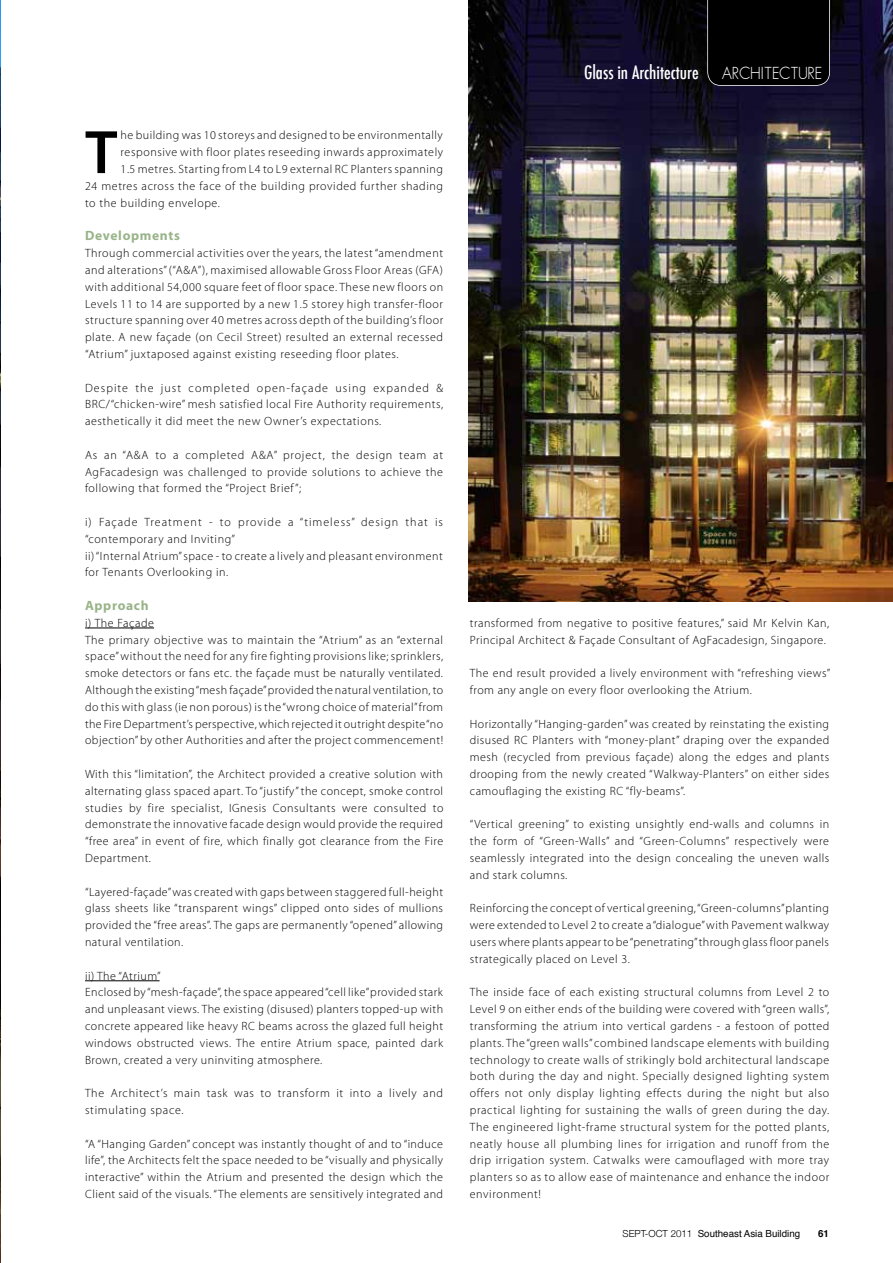
<style>
.page{position:relative;width:893px;height:1263px;background:#fff}
.page>*{position:absolute;margin:0;border:0;box-sizing:border-box;transform-origin:0 0}
.t1{font:600 61.8px "Myriad Pro";color:#000}
.t2{font:500 condensed 18px "Futura";color:#fff}
.t3{font:300 16.5px "Futura";color:#fff;scale:.95 1}
.t4{font:700 13.5px "Myriad Pro";letter-spacing:.05em;color:#9ab489}
.t5{font:300 12px/16.8px "Myriad Pro";letter-spacing:.04em;color:#000;text-align:justify}
.t6{font:300 12px/16.8px "Myriad Pro";letter-spacing:.06em;color:#000}
.t7{font:9.75px "Helvetica";color:#000}
.t8{font:700 9.75px "Helvetica";color:#000}
.s1{font-family:"Helvetica Neue";font-weight:300}
</style>
<div class="page">
<img style="left:0;top:0;width:1px;height:1263px">
<hr style="left:0;top:984px;width:1px;height:198px;background:#000">
<img style="left:469px;top:0;width:424px;height:602px">
<div style="left:707px;top:0;width:123px;height:86px;background:#000"></div>
<hr style="left:85px;top:628px;width:69px;height:1px;background:#000">
<hr style="left:85px;top:980px;width:75px;height:1px;background:#000">
<h1 class="t1" style="left:85px;top:116px;width:34px">T</h1>
<p class="t5" style="left:121px;top:128px;width:324px">he building was 10 storeys and designed to be environmentally</p>
<p class="t5" style="left:121px;top:145px;width:324px">responsive with floor plates reseeding inwards approximately</p>
<p class="t5" style="left:121px;top:162px;width:324px">1.5 metres. Starting from L4 to L9 external RC Planters spanning</p>
<p class="t5" style="left:85px;top:178px;width:359px">24 metres across the face of the building provided further shading</p>
<p class="t5" style="left:85px;top:195px;width:136px">to the building envelope.</p>
<p class="t4" style="left:85px;top:231px;width:96px">Developments</p>
<p class="t5" style="left:85px;top:246px;width:360px">Through commercial activities over the years, the latest “amendment and alterations” (“A&amp;A”), maximised allowable Gross Floor Areas (GFA) with additional 54,000 square feet of floor space. These new floors on Levels 11 to 14 are supported by a new 1.5 storey high transfer-floor structure spanning over 40 metres across depth of the building’s floor plate. A new façade (on Cecil Street) resulted an external recessed “Atrium” juxtaposed against existing reseeding floor plates.</p>
<p class="t5" style="left:85px;top:380px;width:360px">Despite the just completed open-façade using expanded &amp; BRC/“chicken-wire” mesh satisfied local Fire Authority requirements, aesthetically it did meet the new Owner’s expectations.</p>
<p class="t5" style="left:85px;top:447px;width:360px">As an “A&amp;A to a completed A&amp;A” project, the design team at AgFacadesign was challenged to provide solutions to achieve the following that formed the “Project Brief”;</p>
<p class="t5" style="left:85px;top:514px;width:360px;text-align:left">i) Façade Treatment - to provide a “timeless” design that is “contemporary and Inviting”<br>ii) “Internal Atrium” space - to create a lively and pleasant environment for Tenants Overlooking in.</p>
<p class="t4" style="left:85px;top:600px;width:65px">Approach</p>
<p class="t5" style="left:85px;top:615px;width:360px;text-align:left">i) The Façade<br>The primary objective was to maintain the “Atrium” as an “external space” without the need for any fire fighting provisions like; sprinklers, smoke detectors or fans etc. the façade must be naturally ventilated.<br>Although the existing “mesh façade” provided the natural ventilation, to do this with glass (ie non porous) is the “wrong choice of material” from the Fire Department’s perspective, which rejected it outright despite “no objection” by other Authorities and after the project commencement!</p>
<p class="t5" style="left:85px;top:766px;width:360px">With this “limitation”, the Architect provided a creative solution with alternating glass spaced apart. To “justify” the concept, smoke control studies by fire specialist, IGnesis Consultants were consulted to demonstrate the innovative facade design would provide the required “free area” in event of fire, which finally got clearance from the Fire Department.</p>
<p class="t5" style="left:85px;top:884px;width:360px">“Layered-façade” was created with gaps between staggered full-height glass sheets like “transparent wings” clipped onto sides of mullions provided the “free areas”. The gaps are permanently “opened” allowing natural ventilation.</p>
<p class="t5" style="left:85px;top:968px;width:360px;text-align:left">ii) The “Atrium”<br>Enclosed by “mesh-façade”, the space appeared “cell like” provided stark and unpleasant views. The existing (disused) planters topped-up with concrete appeared like heavy RC beams across the glazed full height windows obstructed views. The entire Atrium space, painted dark Brown, created a very uninviting atmosphere.</p>
<p class="t6" style="left:85px;top:1086px;width:360px">The Architect’s main task was to transform it into a lively and stimulating space.</p>
<p class="t5" style="left:85px;top:1136px;width:360px">“A “Hanging Garden” concept was instantly thought of and to “induce life”, the Architects felt the space needed to be “visually and physically interactive” within the Atrium and presented the design which the Client said of the visuals. “The elements are sensitively integrated and</p>
<h2 class="t2" style="left:584px;top:62px;width:116px">Glass in Architecture</h2>
<h3 class="t3" style="left:722px;top:63px;width:107px">ARCHITECTURE</h3>
<p class="t5" style="left:470px;top:615px;width:361px">transformed from negative to positive features,” said Mr Kelvin Kan,<br>Principal Architect &amp; Façade Consultant of AgFacadesign, Singapore.</p>
<p class="t5" style="left:470px;top:666px;width:362px">The end result provided a lively environment with “refreshing views” from any angle on every floor overlooking the Atrium.</p>
<p class="t5" style="left:470px;top:716px;width:361px">Horizontally “Hanging-garden” was created by reinstating the existing disused RC Planters with “money-plant” draping over the expanded mesh (recycled from previous façade) along the edges and plants drooping from the newly created “Walkway-Planters” on either sides camouflaging the existing RC “fly-beams”.</p>
<p class="t5" style="left:470px;top:817px;width:361px">“Vertical greening” to existing unsightly end-walls and columns in the form of “Green-Walls” and “Green-Columns” respectively were seamlessly integrated into the design concealing the uneven walls and stark columns.</p>
<p class="t5" style="left:470px;top:901px;width:361px">Reinforcing the concept of vertical greening, “Green-columns” planting were extended to Level 2 to create a “dialogue” with Pavement walkway users where plants appear to be “penetrating” through glass floor panels strategically placed on Level 3.</p>
<p class="t5" style="left:470px;top:985px;width:361px">The inside face of each existing structural columns from Level 2 to Level 9 on either ends of the building were covered with “green walls”, transforming the atrium into vertical gardens - a festoon of potted plants. The “green walls” combined landscape elements with building technology to create walls of strikingly bold architectural landscape both during the day and night. Specially designed lighting system offers not only display lighting effects during the night but also practical lighting for sustaining the walls of green during the day.<br>The engineered light-frame structural system for the potted plants, neatly house all plumbing lines for irrigation and runoff from the drip irrigation system. Catwalks were camouflaged with more tray planters so as to allow ease of maintenance and enhance the indoor environment!</p>
<p class="t7" style="left:623px;top:1230px;width:179px"><span class="s1">SEPT-OCT 2011</span> Southeast Asia Building</p>
<p class="t8" style="left:818px;top:1228px;width:12px">61</p>
</div>
